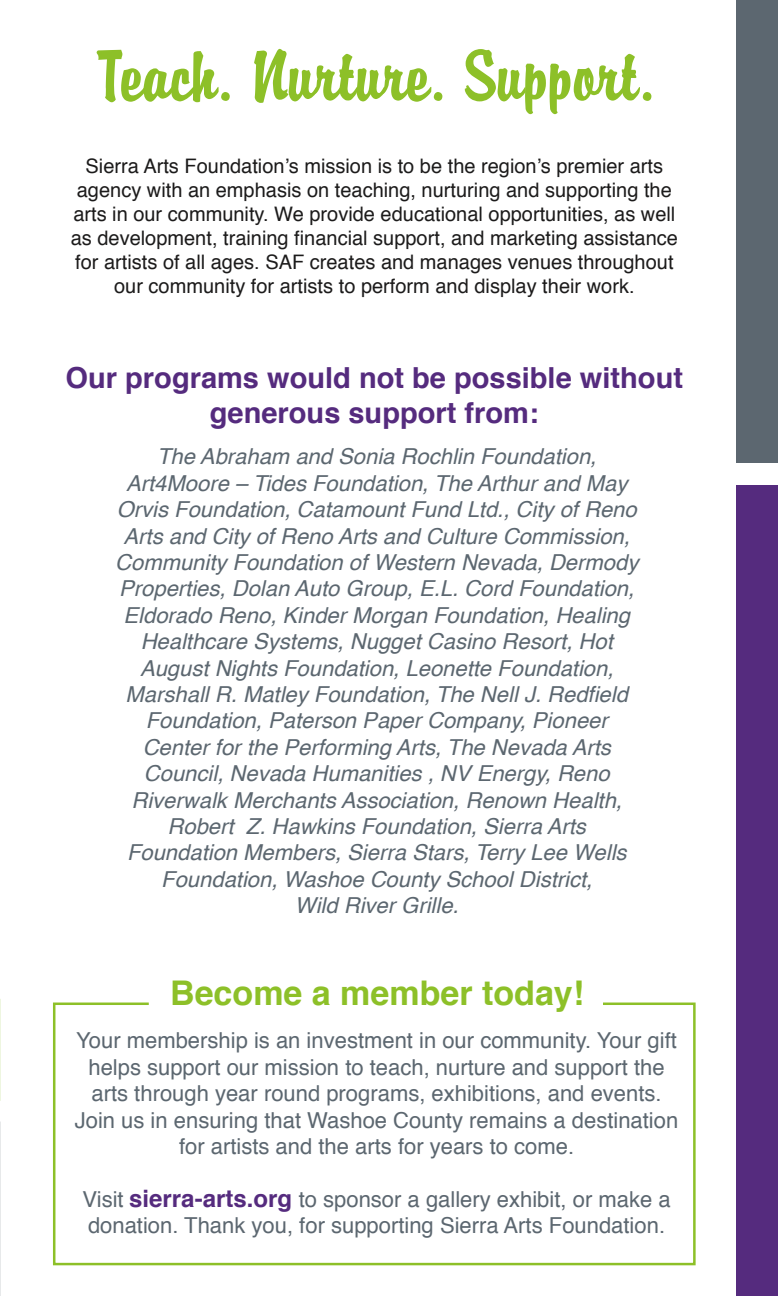
<style>
.page{position:relative;width:778px;height:1296px;background:#fff}
.page>*{position:absolute;margin:0;border:0;box-sizing:border-box;transform-origin:0 0}
.t1{font:700 34px "Helvetica";color:#8dc028}
.t2{font:700 29px/34.8px "Helvetica";color:#552b7e;text-align:center}
.t3{font:italic 22px/26.4px "Helvetica";color:#5c6770;text-align:center}
.t4{font:22px/26.4px "Helvetica";color:#5c6770;text-align:center}
.t5{font:20px/24px "Helvetica";color:#1c1b1b;text-align:center}
.s1{font-weight:700;font-size:24px;color:#552b7e}
</style>
<div class="page">
<svg style="left:0;top:1122px;width:1px;height:174px"></svg>
<div style="left:736px;top:485px;width:42px;height:811px;background:#552b7e"></div>
<div style="left:736px;top:0;width:42px;height:463px;background:#5c6770"></div>
<svg style="left:97px;top:50px;width:133px;height:52px"></svg>
<svg style="left:254px;top:49px;width:188px;height:54px"></svg>
<svg style="left:465px;top:49px;width:186px;height:65px"></svg>
<hr style="left:0;top:0;width:1px;height:147px;background:#552b7e">
<svg style="left:0;top:999px;width:1px;height:102px"></svg>
<svg style="left:53px;top:1002px;width:643px;height:264px"></svg>
<p class="t5" style="left:71px;top:155px;width:608px">Sierra Arts Foundation’s mission is to be the region’s premier arts agency with an emphasis on teaching, nurturing and supporting the arts in our community. We provide educational opportunities, as well as development, training financial support, and marketing assistance for artists of all ages. SAF creates and manages venues throughout our community for artists to perform and display their work.</p>
<h2 class="t2" style="left:66px;top:361px;width:619px">Our programs would not be possible without generous support from:</h2>
<p class="t3" style="left:115px;top:444px;width:524px">The Abraham and Sonia Rochlin Foundation, Art4Moore – Tides Foundation, The Arthur and May Orvis Foundation, Catamount Fund Ltd., City of Reno Arts and City of Reno Arts and Culture Commission, Community Foundation of Western Nevada, Dermody Properties, Dolan Auto Group, E.L. Cord Foundation, Eldorado Reno, Kinder Morgan Foundation, Healing Healthcare Systems, Nugget Casino Resort, Hot August Nights Foundation, Leonette Foundation, Marshall R. Matley Foundation, The Nell J. Redfield Foundation, Paterson Paper Company, Pioneer Center for the Performing Arts, The Nevada Arts Council, Nevada Humanities , NV Energy, Reno Riverwalk Merchants Association, Renown Health, Robert Z. Hawkins Foundation, Sierra Arts Foundation Members, Sierra Stars, Terry Lee Wells Foundation, Washoe County School District,<br>Wild River Grille.</p>
<h1 class="t1" style="left:170px;top:965px;width:415px">Become a member today!</h1>
<p class="t4" style="left:75px;top:1028px;width:605px">Your membership is an investment in our community. Your gift helps support our mission to teach, nurture and support the arts through year round programs, exhibitions, and events.<br>Join us in ensuring that Washoe County remains a destination for artists and the arts for years to come.</p>
<p class="t4" style="left:82px;top:1187px;width:589px;text-align:left">Visit <span class="s1">sierra-arts.org</span> to sponsor a gallery exhibit, or make a donation. Thank you, for supporting Sierra Arts Foundation.</p>
</div>
